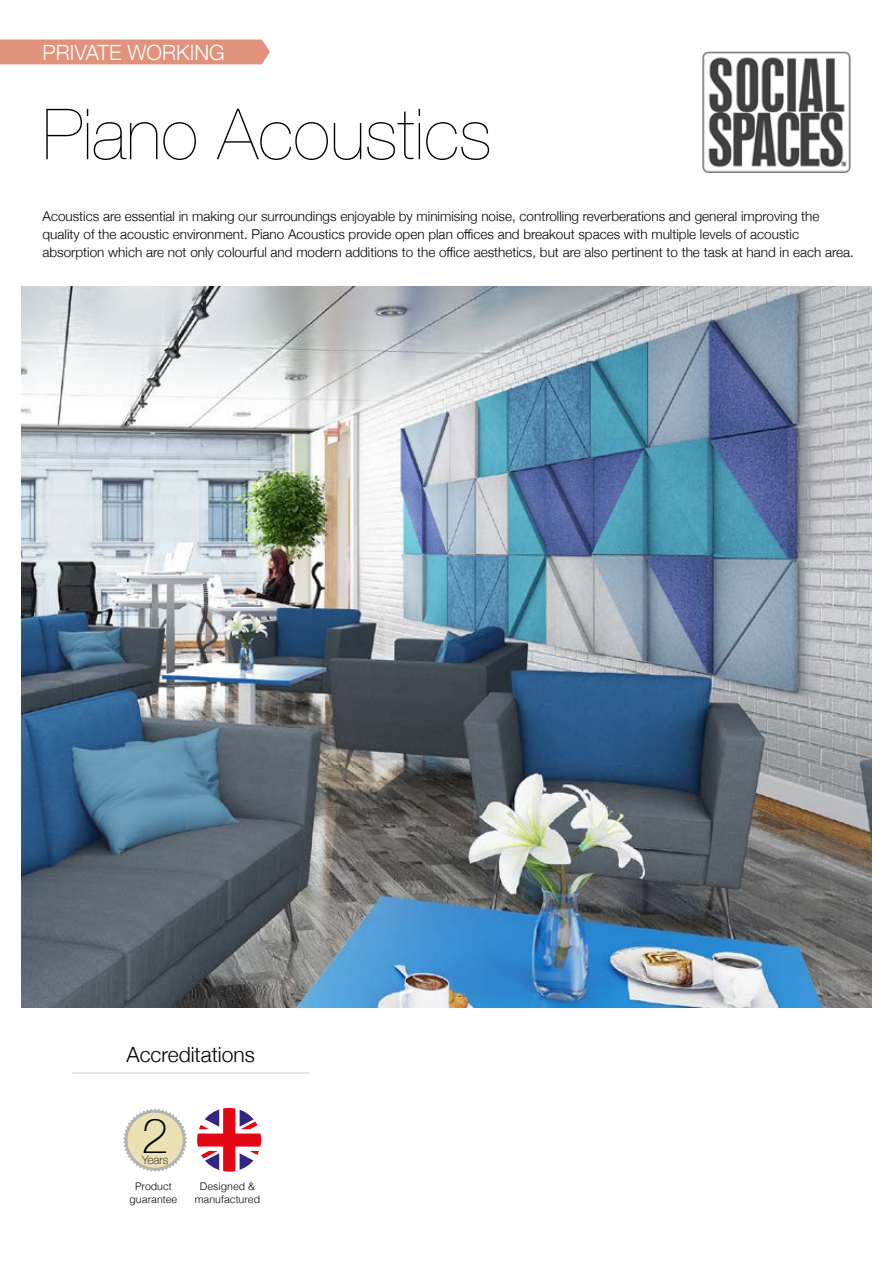
<style>
.page{position:relative;width:893px;height:1263px;background:#fff}
.page>*{position:absolute;margin:0;border:0;box-sizing:border-box;transform-origin:0 0}
.t1{font:200 70.5px "Helvetica Neue";color:#000}
.t2{font:100 48.45px "Helvetica Neue";color:#000}
.t3{font:300 21px "Helvetica Neue";color:#fff}
.t4{font:300 21px "Helvetica Neue";color:#000}
.t5{font:300 13.5px/18px "Helvetica Neue";color:#000}
.t6{font:100 11.85px "Helvetica Neue";color:#000}
.t7{font:300 10.5px/12.6px "Helvetica";color:#000;text-align:center}
</style>
<div class="page">
<img style="left:21px;top:286px;width:851px;height:722px">
<div style="left:0;top:40px;width:270px;height:24px;background:#e1927d"></div>
<svg style="left:123px;top:1108px;width:64px;height:64px"></svg>
<div style="left:127px;top:1113px;width:56px;height:55px;background:#ece1b3;border-radius:50%"></div>
<hr style="left:72px;top:1073px;width:237px;height:1px;background:#d0d0d0">
<svg style="left:197px;top:1108px;width:64px;height:64px"></svg>
<img style="left:702px;top:51px;width:149px;height:122px">
<h3 class="t3" style="left:43px;top:35px;width:184px">PRIVATE WORKING</h3>
<h1 class="t1" style="left:43px;top:79px;width:451px">Piano Acoustics</h1>
<p class="t5" style="left:43px;top:207px;width:813px">Acoustics are essential in making our surroundings enjoyable by minimising noise, controlling reverberations and general improving the quality of the acoustic environment. Piano Acoustics provide open plan offices and breakout spaces with multiple levels of acoustic absorption which are not only colourful and modern additions to the office aesthetics, but are also pertinent to the task at hand in each area.</p>
<h3 class="t4" style="left:126px;top:1038px;width:130px">Accreditations</h3>
<h2 class="t2" style="left:142px;top:1099px;width:29px">2</h2>
<p class="t6" style="left:142px;top:1150px;width:28px">Years</p>
<p class="t7" style="left:130px;top:1179px;width:49px">Product guarantee</p>
<p class="t7" style="left:195px;top:1179px;width:67px">Designed &amp; manufactured</p>
</div>
